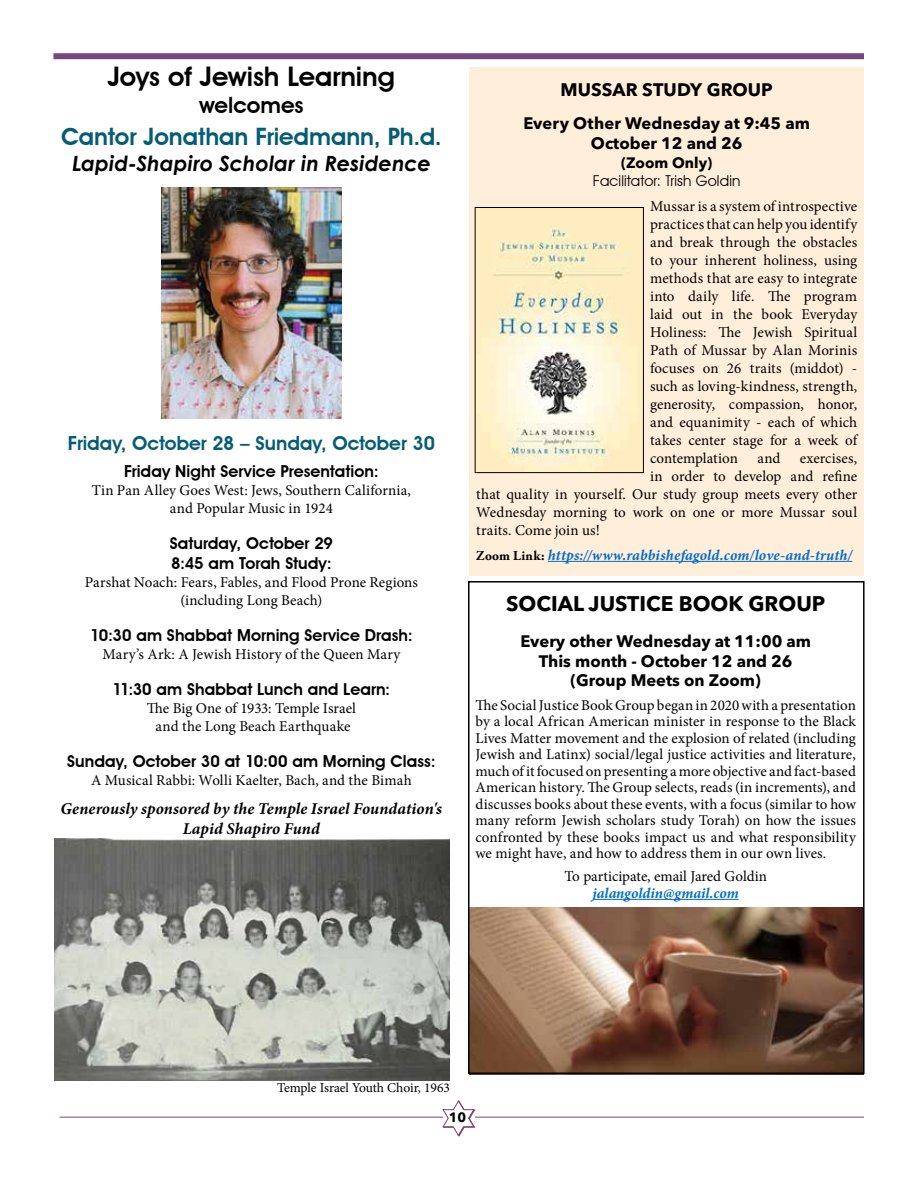
<style>
.page{position:relative;width:918px;height:1188px;background:#fff}
.page>*{position:absolute;margin:0;border:0;box-sizing:border-box;transform-origin:0 0}
.t1{font:600 27px "Advantage";letter-spacing:-.005em;color:#000}
.t2{font:600 24px "Advantage";color:#055c75}
.t3{font:600 22.5px "Advantage";letter-spacing:-.005em;color:#000}
.t4{font:italic 700 21px "Century Gothic";color:#000}
.t5{font:700 21px "Avenir Next LT Pro";color:#000}
.t6{font:600 19.5px "Advantage";color:#055c75}
.t7{font:700 18px "Avenir Next LT Pro";letter-spacing:.005em;color:#000}
.t8{font:600 16.5px/19.8px "Advantage";letter-spacing:.005em;color:#000}
.t9{font:700 16.5px/19.8px "Avenir Next LT Pro";color:#000;text-align:center}
.t10{font:italic 700 16.5px/19.8px "Minion Pro";letter-spacing:.005em;color:#000;text-align:center}
.t11{font:15px/18px "Minion Pro";letter-spacing:.005em;color:#000;text-align:center}
.t12{font:italic 700 15px "Minion Pro";letter-spacing:.005em;color:#006dcf}
.t13{font:15px "Advantage";letter-spacing:.01em;color:#000}
.t14{font:700 15px "Avenir Next LT Pro";color:#000}
.t15{font:13.5px "Minion Pro";color:#000}
.t16{font:700 13.5px "Avenir Next LT Pro";color:#000}
.s1{font-family:"Adobe Garamond Pro";font-style:normal;font-size:13.5px;color:#000}
</style>
<div class="page">
<svg style="left:443px;top:1100px;width:32px;height:37px"></svg>
<hr style="left:475px;top:1117px;width:389px;height:1px;background:#79457f">
<hr style="left:60px;top:1117px;width:383px;height:1px;background:#79457f">
<div style="left:53px;top:53px;width:811px;height:6px;background:#79457f"></div>
<hr style="left:593px;top:899px;width:146px;height:1px;background:#006dcf">
<div style="left:470px;top:67px;width:394px;height:508px;background:#ffeed9"></div>
<hr style="left:548px;top:561px;width:304px;height:1px;background:#006dcf">
<img style="left:477px;top:209px;width:165px;height:262px">
<div style="left:475px;top:207px;width:169px;height:266px;border:1px solid #000"></div>
<img style="left:471px;top:907px;width:391px;height:164px">
<div style="left:468px;top:581px;width:397px;height:493px;border:2px solid #000"></div>
<img style="left:162px;top:187px;width:180px;height:232px">
<img style="left:54px;top:838px;width:395px;height:243px">
<h1 class="t1" style="left:108px;top:60px;width:289px">Joys of Jewish Learning</h1>
<h3 class="t3" style="left:199px;top:92px;width:106px">welcomes</h3>
<h2 class="t2" style="left:61px;top:123px;width:382px">Cantor Jonathan Friedmann, Ph.d.</h2>
<h3 class="t4" style="left:72px;top:147px;width:360px">Lapid-Shapiro Scholar in Residence</h3>
<h3 class="t6" style="left:68px;top:432px;width:369px">Friday, October 28 – Sunday, October 30</h3>
<p class="t8" style="left:124px;top:461px;width:256px">Friday Night Service Presentation:</p>
<p class="t11" style="left:92px;top:481px;width:321px">Tin Pan Alley Goes West: Jews, Southern California, and Popular Music in 1924</p>
<p class="t8" style="left:170px;top:533px;width:165px">Saturday, October 29<br>8:45 am Torah Study:</p>
<p class="t11" style="left:85px;top:573px;width:335px">Parshat Noach: Fears, Fables, and Flood Prone Regions (including Long Beach)</p>
<p class="t8" style="left:90px;top:625px;width:324px">10:30 am Shabbat Morning Service Drash:</p>
<p class="t11" style="left:102px;top:645px;width:300px">Mary’s Ark: A Jewish History of the Queen Mary</p>
<p class="t8" style="left:113px;top:679px;width:279px">11:30 am Shabbat Lunch and Learn:</p>
<p class="t11" style="left:147px;top:699px;width:211px">The Big One of 1933: Temple Israel and the Long Beach Earthquake</p>
<p class="t8" style="left:67px;top:751px;width:370px">Sunday, October 30 at 10:00 am Morning Class:</p>
<p class="t11" style="left:91px;top:771px;width:322px">A Musical Rabbi: Wolli Kaelter, Bach, and the Bimah</p>
<p class="t10" style="left:61px;top:798px;width:383px">Generously sponsored by the Temple Israel Foundation's<br>Lapid Shapiro Fund</p>
<p class="t7" style="left:561px;top:78px;width:214px">MUSSAR STUDY GROUP</p>
<p class="t9" style="left:523px;top:113px;width:288px">Every Other Wednesday at 9:45 am<br>October 12 and 26</p>
<p class="t14" style="left:621px;top:154px;width:93px">(Zoom Only)</p>
<p class="t13" style="left:593px;top:172px;width:149px">Facilitator: Trish Goldin</p>
<p class="t11" style="left:650px;top:197px;width:209px;text-align:justify">Mussar is a system of introspective practices that can help you identify and break through the obstacles to your inherent holiness, using methods that are easy to integrate into daily life. The program laid out in the book Everyday Holiness: The Jewish Spiritual Path of Mussar by Alan Morinis focuses on 26 traits (middot) - such as loving-kindness, strength, generosity, compassion, honor, and equanimity - each of which takes center stage for a week of contemplation</p>
<p class="t11" style="left:757px;top:449px;width:25px">and</p>
<p class="t11" style="left:800px;top:449px;width:59px">exercises,</p>
<p class="t11" style="left:650px;top:467px;width:209px">in order to develop and refine</p>
<p class="t11" style="left:476px;top:485px;width:383px">that quality in yourself. Our study group meets every other</p>
<p class="t11" style="left:476px;top:503px;width:382px">Wednesday morning to work on one or more Mussar soul</p>
<p class="t11" style="left:476px;top:521px;width:125px">traits. Come join us!</p>
<p class="t12" style="left:476px;top:544px;width:378px"><span class="s1">Zoom Link:</span> https://www.rabbishefagold.com/love-and-truth/</p>
<h3 class="t5" style="left:506px;top:591px;width:321px">SOCIAL JUSTICE BOOK GROUP</h3>
<p class="t9" style="left:520px;top:631px;width:292px">Every other Wednesday at 11:00 am<br>This month - October 12 and 26 (Group Meets on Zoom)</p>
<p class="t11" style="left:476px;top:697px;width:382px;line-height:16.5px;text-align:justify">The Social Justice Book Group began in 2020 with a presentation by a local African American minister in response to the Black Lives Matter movement and the explosion of related (including Jewish and Latinx) social/legal justice activities and literature, much of it focused on presenting a more objective and fact-based American history. The Group selects, reads (in increments), and discusses books about these events, with a focus (similar to how many reform Jewish scholars study Torah) on how the issues confronted by these books impact us and what responsibility we might have, and how to address them in our own lives.</p>
<p class="t11" style="left:565px;top:868px;width:204px">To participate, email Jared Goldin</p>
<p class="t12" style="left:593px;top:882px;width:148px">jalangoldin@gmail.com</p>
<p class="t15" style="left:277px;top:1079px;width:174px">Temple Israel Youth Choir, 1963</p>
<p class="t16" style="left:449px;top:1109px;width:19px">10</p>
</div>
